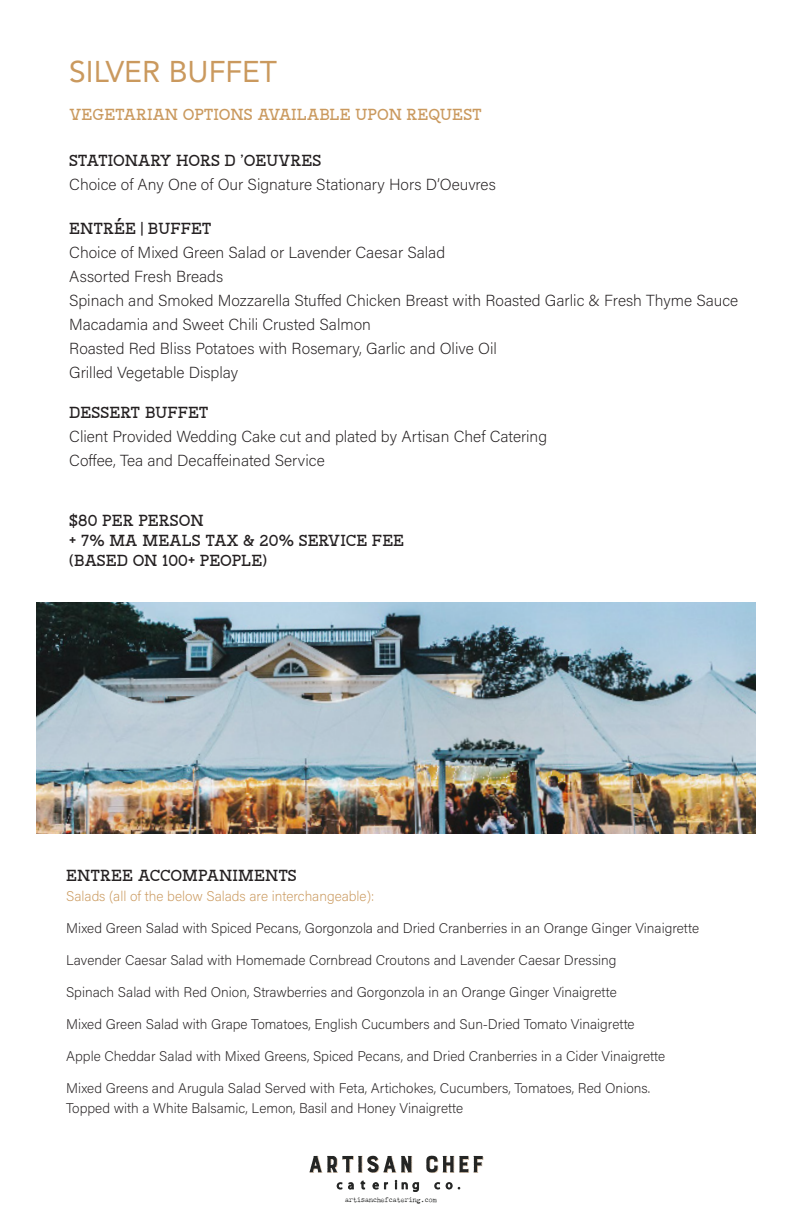
<style>
.page{position:relative;width:792px;height:1224px;background:#fff}
.page>*{position:absolute;margin:0;border:0;box-sizing:border-box;transform-origin:0 0}
.Header1{font:30px "Avenir";color:#ca995e}
.t1{font:200 16px "Acumin Pro";color:#231f20}
.SubHead_1{font:16px "Neilvard Four";letter-spacing:-.005em;color:#231f20}
.Header1-2{font:16px "Neilvard Four";letter-spacing:-.01em;color:#ca995e}
.t2{font:200 14px "Acumin Pro";color:#231f20}
.t3{font:200 14px "Acumin Pro";color:#ca995e}
.t4{font:12.6px "Myriad Pro";letter-spacing:.415em;color:#242524}
.t5{font:12.6px "Myriad Pro";letter-spacing:.45em;color:#242524}
.t6{font:6.6px "Chandler 42";color:#242524}
</style>
<div class="page">
<svg style="left:309px;top:1156px;width:104px;height:17px"></svg>
<svg style="left:426px;top:1156px;width:58px;height:17px"></svg>
<img style="left:36px;top:603px;width:720px;height:230px">
<p class="Header1" style="left:69px;top:47px;width:209px">SILVER BUFFET</p>
<p class="Header1-2" style="left:69px;top:102px;width:414px">VEGETARIAN OPTIONS AVAILABLE UPON REQUEST</p>
<p class="SubHead_1" style="left:69px;top:148px;width:254px">STATIONARY HORS D ’OEUVRES</p>
<p class="t1" style="left:69px;top:173px;width:428px">Choice of Any One of Our Signature Stationary Hors D’Oeuvres</p>
<p class="SubHead_1" style="left:69px;top:216px;width:144px">ENTRÉE | BUFFET</p>
<p class="t1" style="left:69px;top:241px;width:378px">Choice of Mixed Green Salad or Lavender Caesar Salad</p>
<p class="t1" style="left:69px;top:265px;width:155px">Assorted Fresh Breads</p>
<p class="t1" style="left:69px;top:289px;width:671px">Spinach and Smoked Mozzarella Stuffed Chicken Breast with Roasted Garlic &amp; Fresh Thyme Sauce</p>
<p class="t1" style="left:69px;top:313px;width:303px">Macadamia and Sweet Chili Crusted Salmon</p>
<p class="t1" style="left:69px;top:337px;width:429px">Roasted Red Bliss Potatoes with Rosemary, Garlic and Olive Oil</p>
<p class="t1" style="left:69px;top:361px;width:170px">Grilled Vegetable Display</p>
<p class="SubHead_1" style="left:69px;top:400px;width:141px">DESSERT BUFFET</p>
<p class="t1" style="left:69px;top:425px;width:479px">Client Provided Wedding Cake cut and plated by Artisan Chef Catering</p>
<p class="t1" style="left:69px;top:449px;width:257px">Coffee, Tea and Decaffeinated Service</p>
<p class="SubHead_1" style="left:69px;top:508px;width:136px">$80 PER PERSON</p>
<p class="SubHead_1" style="left:69px;top:528px;width:336px">+ 7% MA MEALS TAX &amp; 20% SERVICE FEE</p>
<p class="SubHead_1" style="left:69px;top:548px;width:200px">(BASED ON 100+ PEOPLE)</p>
<p class="SubHead_1" style="left:66px;top:864px;width:232px">ENTREE ACCOMPANIMENTS</p>
<p class="t3" style="left:66px;top:887px;width:309px">Salads (all of the below Salads are interchangeable):</p>
<p class="t2" style="left:66px;top:919px;width:634px">Mixed Green Salad with Spiced Pecans, Gorgonzola and Dried Cranberries in an Orange Ginger Vinaigrette</p>
<p class="t2" style="left:66px;top:951px;width:552px">Lavender Caesar Salad with Homemade Cornbread Croutons and Lavender Caesar Dressing</p>
<p class="t2" style="left:66px;top:983px;width:552px">Spinach Salad with Red Onion, Strawberries and Gorgonzola in an Orange Ginger Vinaigrette</p>
<p class="t2" style="left:66px;top:1015px;width:570px">Mixed Green Salad with Grape Tomatoes, English Cucumbers and Sun-Dried Tomato Vinaigrette</p>
<p class="t2" style="left:66px;top:1047px;width:601px">Apple Cheddar Salad with Mixed Greens, Spiced Pecans, and Dried Cranberries in a Cider Vinaigrette</p>
<p class="t2" style="left:66px;top:1079px;width:586px">Mixed Greens and Arugula Salad Served with Feta, Artichokes, Cucumbers, Tomatoes, Red Onions.</p>
<p class="t2" style="left:66px;top:1099px;width:399px">Topped with a White Balsamic, Lemon, Basil and Honey Vinaigrette</p>
<p class="t4" style="left:337px;top:1177px;width:84px">cat ering</p>
<p class="t5" style="left:434px;top:1177px;width:27px">co.</p>
<p class="t6" style="left:345px;top:1195px;width:93px">artisanchefcatering.com</p>
</div>
